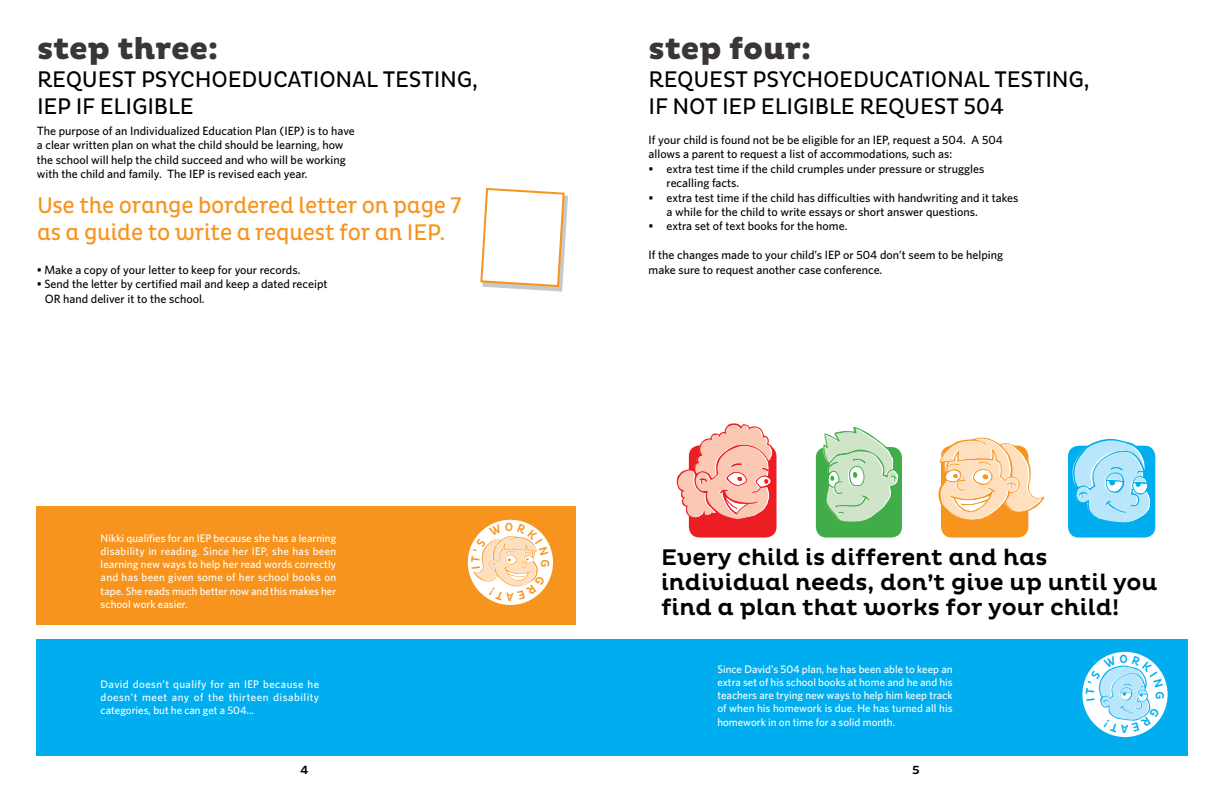
<style>
.page{position:relative;width:1224px;height:792px;background:#fff}
.page>*{position:absolute;margin:0;border:0;box-sizing:border-box;transform-origin:0 0}
.t1{font:800 31px "Pluto";letter-spacing:-.01em;color:#3a3537}
.t2{font:23px/27.6px "Pluto Cond";letter-spacing:-.01em;color:#000}
.t3{font:500 23px/25px "Pluto";color:#000}
.t4{font:23px/27.6px "Pluto Cond";letter-spacing:-.01em;color:#f7941e}
.t5{font:500 12px/14.4px "Whitney HTF";color:#000}
.t6{font:500 12px "Pluto";color:#000}
.t7{font:500 12px "Pluto Cond";color:#f7941e}
.t8{font:500 12px "Pluto Cond";color:#00aeef}
.t9{font:500 11px/13.2px "Whitney HTF";color:#fff;text-align:justify}
</style>
<div class="page">
<svg style="left:480px;top:187px;width:88px;height:105px"></svg>
<div style="left:36px;top:507px;width:540px;height:118px;background:#f7941e"></div>
<div style="left:36px;top:639px;width:576px;height:117px;background:#00aeef"></div>
<div style="left:612px;top:639px;width:576px;height:117px;background:#00aeef"></div>
<div style="left:468px;top:520px;width:85px;height:85px;background:#fff;border-radius:50%"></div>
<svg style="left:1082px;top:652px;width:86px;height:85px"></svg>
<div style="left:689px;top:445px;width:88px;height:93px;background:#ed1d24;border-radius:11px"></div>
<svg style="left:676px;top:423px;width:97px;height:109px"></svg>
<div style="left:816px;top:447px;width:86px;height:91px;background:#41ad49;border-radius:11px"></div>
<svg style="left:823px;top:427px;width:77px;height:111px"></svg>
<div style="left:941px;top:446px;width:87px;height:92px;background:#f7941e;border-radius:11px"></div>
<svg style="left:938px;top:437px;width:106px;height:96px"></svg>
<div style="left:1068px;top:446px;width:87px;height:92px;background:#00aeef;border-radius:11px"></div>
<svg style="left:1072px;top:439px;width:80px;height:84px"></svg>
<svg style="left:471px;top:524px;width:79px;height:77px"></svg>
<svg style="left:1086px;top:656px;width:78px;height:77px;background:#c1eafa"></svg>
<h1 class="t1" style="left:37px;top:31px;width:183px">step three:</h1>
<h1 class="t1" style="left:649px;top:31px;width:164px">step four:</h1>
<h2 class="t2" style="left:37px;top:66px;width:443px">REQUEST PSYCHOEDUCATIONAL TESTING,<br>IEP IF ELIGIBLE</h2>
<h2 class="t2" style="left:649px;top:66px;width:443px">REQUEST PSYCHOEDUCATIONAL TESTING,<br>IF NOT IEP ELIGIBLE REQUEST 504</h2>
<p class="t5" style="left:37px;top:123px;width:320px">The purpose of an Individualized Education Plan (IEP) is to have a clear written plan on what the child should be learning, how the school will help the child succeed and who will be working with the child and family. The IEP is revised each year.</p>
<h2 class="t4" style="left:37px;top:191px;width:426px">Use the orange bordered letter on page 7 as a guide to write a request for an IEP.</h2>
<p class="t5" style="left:37px;top:262px;width:265px">• Make a copy of your letter to keep for your records.</p>
<p class="t5" style="left:45px;top:277px;width:284px;text-indent:-8px">• Send the letter by certified mail and keep a dated receipt<br>OR hand deliver it to the school.</p>
<p class="t9" style="left:101px;top:531px;width:237px">Nikki qualifies for an IEP because she has a learning disability in reading. Since her IEP, she has been learning new ways to help her read words correctly and has been given some of her school books on tape. She reads much better now and this makes her school work easier.</p>
<p class="t9" style="left:101px;top:677px;width:220px">David doesn’t qualify for an IEP because he doesn’t meet any of the thirteen disability categories, but he can get a 504...</p>
<p class="t7" style="left:505px;top:520px;width:10px">O</p>
<p class="t5" style="left:649px;top:132px;width:356px">If your child is found not be be eligible for an IEP, request a 504. A 504 allows a parent to request a list of accommodations, such as:</p>
<p class="t5" style="left:667px;top:161px;width:319px;text-indent:-18px">• extra test time if the child crumples under pressure or struggles recalling facts.</p>
<p class="t5" style="left:667px;top:190px;width:353px;text-indent:-18px">• extra test time if the child has difficulties with handwriting and it takes a while for the child to write essays or short answer questions.</p>
<p class="t5" style="left:649px;top:219px;width:200px">• extra set of text books for the home.</p>
<p class="t5" style="left:649px;top:247px;width:356px">If the changes made to your child’s IEP or 504 don’t seem to be helping make sure to request another case conference.</p>
<h2 class="t3" style="left:661px;top:546px;width:498px">Every child is different and has individual needs, don’t give up until you find a plan that works for your child!</h2>
<p class="t9" style="left:717px;top:662px;width:237px">Since David’s 504 plan, he has been able to keep an extra set of his school books at home and he and his teachers are trying new ways to help him keep track of when his homework is due. He has turned all his homework in on time for a solid month.</p>
<p class="t8" style="left:1120px;top:652px;width:10px">O</p>
<p class="t6" style="left:300px;top:764px;width:10px">4</p>
<p class="t6" style="left:912px;top:764px;width:9px">5</p>
</div>
